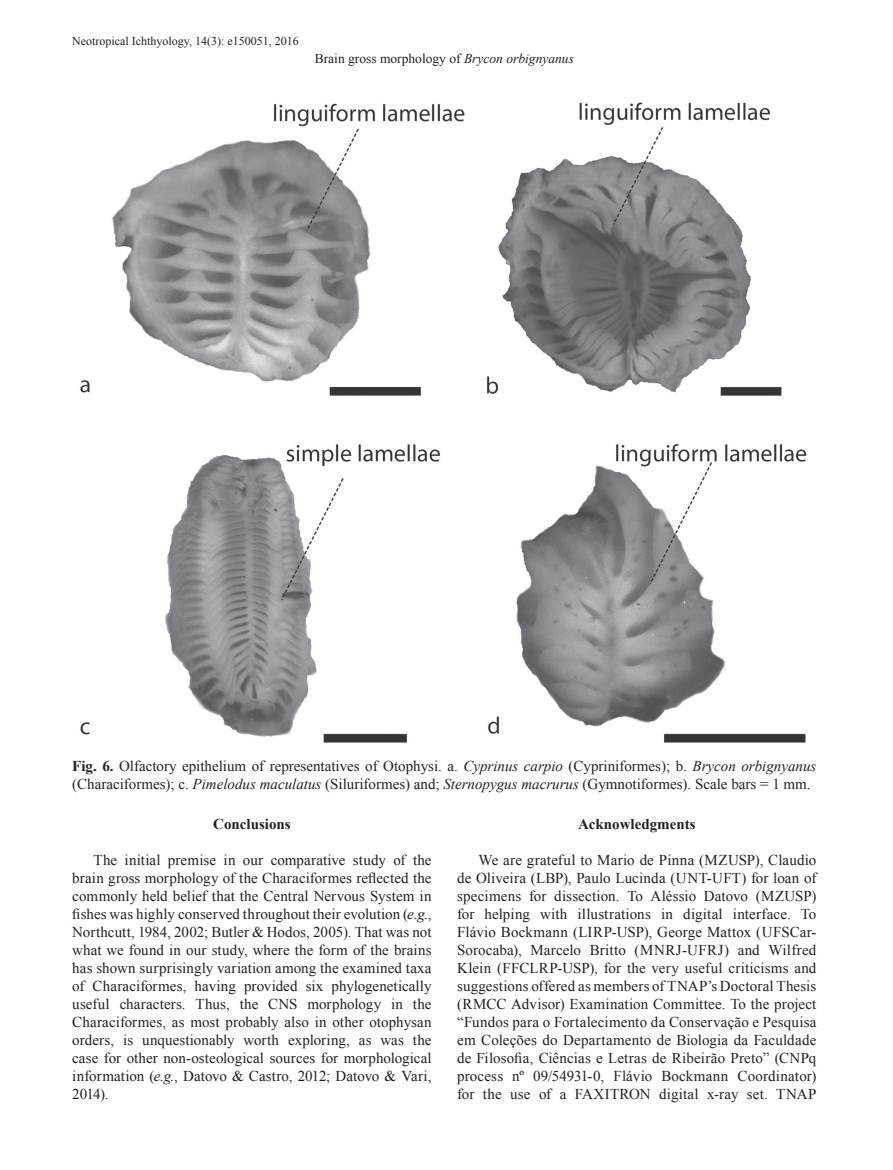
<style>
.page{position:relative;width:893px;height:1170px;background:#fff}
.page>*{position:absolute;margin:0;border:0;box-sizing:border-box;transform-origin:0 0}
.t1{font:15px/18px "Times New Roman";color:#231f20;text-align:justify}
.t2{font:700 15px "Times New Roman";color:#231f20}
.t3{font:13.5px "Times New Roman";color:#231f20}
.t4{font:12px "Times New Roman";color:#231f20}
.s1{font-style:italic}
.s2{font-weight:700}
</style>
<div class="page">
<img style="left:80px;top:102px;width:727px;height:641px">
<p class="t4" style="left:72px;top:33px;width:228px">Neotropical Ichthyology, 14(3): e150051, 2016</p>
<p class="t3" style="left:315px;top:49px;width:261px">Brain gross morphology of <span class="s1">Brycon orbignyanus</span></p>
<p class="t1" style="left:72px;top:756px;width:746px"><span class="s2">Fig. 6.</span> Olfactory epithelium of representatives of Otophysi. a. <span class="s1">Cyprinus carpio</span> (Cypriniformes); b. <span class="s1">Brycon orbignyanus </span>(Characiformes); c. <span class="s1">Pimelodus maculatus</span> (Siluriformes) and; <span class="s1">Sternopygus macrurus</span> (Gymnotiformes). Scale bars = 1 mm.</p>
<p class="t2" style="left:213px;top:813px;width:79px">Conclusions</p>
<p class="t1" style="left:72px;top:850px;width:361px;text-indent:21px">The initial premise in our comparative study of the brain gross morphology of the Characiformes reflected the commonly held belief that the Central Nervous System in fishes was highly conserved throughout their evolution (<span class="s1">e.g.</span>, Northcutt, 1984, 2002; Butler &amp; Hodos, 2005). That was not what we found in our study, where the form of the brains has shown surprisingly variation among the examined taxa of Characiformes, having provided six phylogenetically useful characters. Thus, the CNS morphology in the Characiformes, as most probably also in other otophysan orders, is unquestionably worth exploring, as was the case for other non-osteological sources for morphological information (<span class="s1">e.g.</span>, Datovo &amp; Castro, 2012; Datovo &amp; Vari, 2014).</p>
<p class="t2" style="left:578px;top:813px;width:119px">Acknowledgments</p>
<p class="t1" style="left:457px;top:850px;width:361px;text-indent:21px">We are grateful to Mario de Pinna (MZUSP), Claudio de Oliveira (LBP), Paulo Lucinda (UNT-UFT) for loan of specimens for dissection. To Aléssio Datovo (MZUSP) for helping with illustrations in digital interface. To Flávio Bockmann (LIRP-USP), George Mattox (UFSCar-Sorocaba), Marcelo Britto (MNRJ-UFRJ) and Wilfred Klein (FFCLRP-USP), for the very useful criticisms and suggestions offered as members of TNAP’s Doctoral Thesis (RMCC Advisor) Examination Committee. To the project “Fundos para o Fortalecimento da Conservação e Pesquisa em Coleções do Departamento de Biologia da Faculdade de Filosofia, Ciências e Letras de Ribeirão Preto” (CNPq process nº 09/54931-0, Flávio Bockmann Coordinator) for the use of a FAXITRON digital x-ray set. TNAP</p>
</div>
